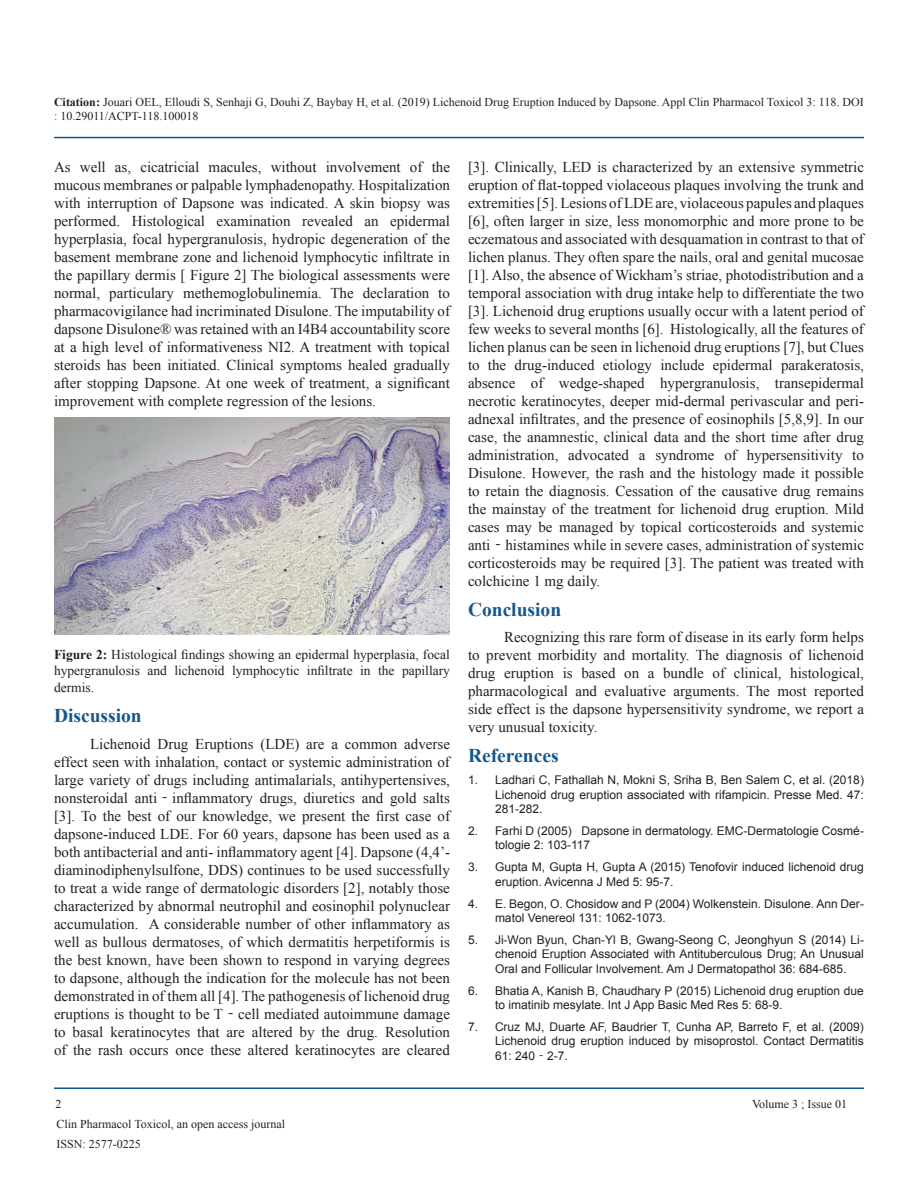
<style>
.page{position:relative;width:918px;height:1188px;background:#fff}
.page>*{position:absolute;margin:0;border:0;box-sizing:border-box;transform-origin:0 0}
.List_Paragraph{font:700 19.5px "Times New Roman";color:#15588c}
.t1{font:15px/18px "Times New Roman";color:#231f20;text-align:justify}
.t2{font:13.5px/16.2px "Times New Roman";color:#231f20;text-align:justify}
.t3{font:12px/14.4px "Arial";color:#231f20}
.t4{font:12px/14.4px "Times New Roman";color:#231f20}
.s1{font-weight:700}
.s2{font-family:"Sim Sun"}
</style>
<div class="page">
<hr style="left:54px;top:137px;width:810px;height:1px;background:#15588c">
<hr style="left:54px;top:1088px;width:810px;height:1px;background:#15588c">
<img style="left:54px;top:418px;width:396px;height:216px">
<p class="t4" style="left:54px;top:94px;width:811px"><span class="s1">Citation:</span> Jouari OEL, Elloudi S, Senhaji G, Douhi Z, Baybay H, et al. (2019) Lichenoid Drug Eruption Induced by Dapsone. Appl Clin Pharmacol Toxicol 3: 118. DOI : 10.29011/ACPT-118.100018</p>
<p class="t1" style="left:54px;top:157px;width:398px">As well as, cicatricial macules, without involvement of the mucous membranes or palpable lymphadenopathy. Hospitalization with interruption of Dapsone was indicated. A skin biopsy was performed. Histological examination revealed an epidermal hyperplasia, focal hypergranulosis, hydropic degeneration of the basement membrane zone and lichenoid lymphocytic infiltrate in the papillary dermis [ Figure 2] The biological assessments were normal, particulary methemoglobulinemia. The declaration to pharmacovigilance had incriminated Disulone. The imputability of dapsone Disulone® was retained with an I4B4 accountability score at a high level of informativeness NI2. A treatment with topical steroids has been initiated. Clinical symptoms healed gradually after stopping Dapsone. At one week of treatment, a significant improvement with complete regression of the lesions.</p>
<p class="t2" style="left:54px;top:646px;width:398px"><span class="s1">Figure 2:</span> Histological findings showing an epidermal hyperplasia, focal hypergranulosis and lichenoid lymphocytic infiltrate in the papillary dermis.</p>
<p class="List_Paragraph" style="left:54px;top:702px;width:89px">Discussion</p>
<p class="t1" style="left:54px;top:735px;width:398px;text-indent:36px">Lichenoid Drug Eruptions (LDE) are a common adverse effect seen with inhalation, contact or systemic administration of large variety of drugs including antimalarials, antihypertensives, nonsteroidal anti<span class="s2">‐</span>inflammatory drugs, diuretics and gold salts [3]. To the best of our knowledge, we present the first case of dapsone-induced LDE. For 60 years, dapsone has been used as a both antibacterial and anti- inflammatory agent [4]. Dapsone (4,4’- diaminodiphenylsulfone, DDS) continues to be used successfully to treat a wide range of dermatologic disorders [2], notably those characterized by abnormal neutrophil and eosinophil polynuclear accumulation. A considerable number of other inflammatory as well as bullous dermatoses, of which dermatitis herpetiformis is the best known, have been shown to respond in varying degrees to dapsone, although the indication for the molecule has not been demonstrated in of them all [4]. The pathogenesis of lichenoid drug eruptions is thought to be T<span class="s2">‐</span>cell mediated autoimmune damage to basal keratinocytes that are altered by the drug. Resolution of the rash occurs once these altered keratinocytes are cleared</p>
<p class="t1" style="left:468px;top:157px;width:398px">[3]. Clinically, LED is characterized by an extensive symmetric eruption of flat-topped violaceous plaques involving the trunk and extremities [5]. Lesions of LDE are, violaceous papules and plaques [6], often larger in size, less monomorphic and more prone to be eczematous and associated with desquamation in contrast to that of lichen planus. They often spare the nails, oral and genital mucosae [1]. Also, the absence of Wickham’s striae, photodistribution and a temporal association with drug intake help to differentiate the two [3]. Lichenoid drug eruptions usually occur with a latent period of few weeks to several months [6]. Histologically, all the features of lichen planus can be seen in lichenoid drug eruptions [7], but Clues to the drug-induced etiology include epidermal parakeratosis, absence of wedge-shaped hypergranulosis, transepidermal necrotic keratinocytes, deeper mid-dermal perivascular and peri&shy;adnexal infiltrates, and the presence of eosinophils [5,8,9]. In our case, the anamnestic, clinical data and the short time after drug administration, advocated a syndrome of hypersensitivity to Disulone. However, the rash and the histology made it possible to retain the diagnosis. Cessation of the causative drug remains the mainstay of the treatment for lichenoid drug eruption. Mild cases may be managed by topical corticosteroids and systemic anti<span class="s2">‐</span>histamines while in severe cases, administration of systemic corticosteroids may be required [3]. The patient was treated with colchicine 1 mg daily.</p>
<p class="List_Paragraph" style="left:468px;top:596px;width:95px">Conclusion</p>
<p class="t1" style="left:468px;top:627px;width:398px;text-indent:36px">Recognizing this rare form of disease in its early form helps to prevent morbidity and mortality. The diagnosis of lichenoid drug eruption is based on a bundle of clinical, histological, pharmacological and evaluative arguments. The most reported side effect is the dapsone hypersensitivity syndrome, we report a very unusual toxicity.</p>
<p class="List_Paragraph" style="left:468px;top:742px;width:92px">References</p>
<p class="t3" style="left:495px;top:773px;width:370px;text-align:justify;text-indent:-27px">1. Ladhari C, Fathallah N, Mokni S, Sriha B, Ben Salem C, et al. (2018)<br>Lichenoid drug eruption associated with rifampicin. Presse Med. 47:<br>281-282.</p>
<p class="t3" style="left:495px;top:824px;width:370px;text-indent:-27px">2. Farhi D (2005) Dapsone in dermatology. EMC-Dermatologie Cosmé&shy;tologie 2: 103-117</p>
<p class="t3" style="left:495px;top:860px;width:370px;text-indent:-27px">3. Gupta M, Gupta H, Gupta A (2015) Tenofovir induced lichenoid drug eruption. Avicenna J Med 5: 95-7.</p>
<p class="t3" style="left:495px;top:896px;width:370px;text-indent:-27px">4. E. Begon, O. Chosidow and P (2004) Wolkenstein. Disulone. Ann Der&shy;matol Venereol 131: 1062-1073.</p>
<p class="t3" style="left:495px;top:933px;width:370px;text-align:justify;text-indent:-27px">5. Ji-Won Byun, Chan-Yl B, Gwang-Seong C, Jeonghyun S (2014) Li&shy;chenoid Eruption Associated with Antituberculous Drug; An Unusual Oral and Follicular Involvement. Am J Dermatopathol 36: 684-685.</p>
<p class="t3" style="left:495px;top:983px;width:370px;text-indent:-27px">6. Bhatia A, Kanish B, Chaudhary P (2015) Lichenoid drug eruption due to imatinib mesylate. Int J App Basic Med Res 5: 68-9.</p>
<p class="t3" style="left:495px;top:1020px;width:370px;text-align:justify;text-indent:-27px">7. Cruz MJ, Duarte AF, Baudrier T, Cunha AP, Barreto F, et al. (2009)<br>Lichenoid drug eruption induced by misoprostol. Contact Dermatitis 61: 240<span class="s2">‐</span>2-7.</p>
<p class="t4" style="left:56px;top:1096px;width:7px">2</p>
<p class="t4" style="left:752px;top:1096px;width:97px">Volume 3 ; Issue 01</p>
<p class="t4" style="left:57px;top:1116px;width:230px">Clin Pharmacol Toxicol, an open access journal</p>
<p class="t4" style="left:57px;top:1137px;width:86px">ISSN: 2577-0225</p>
</div>
